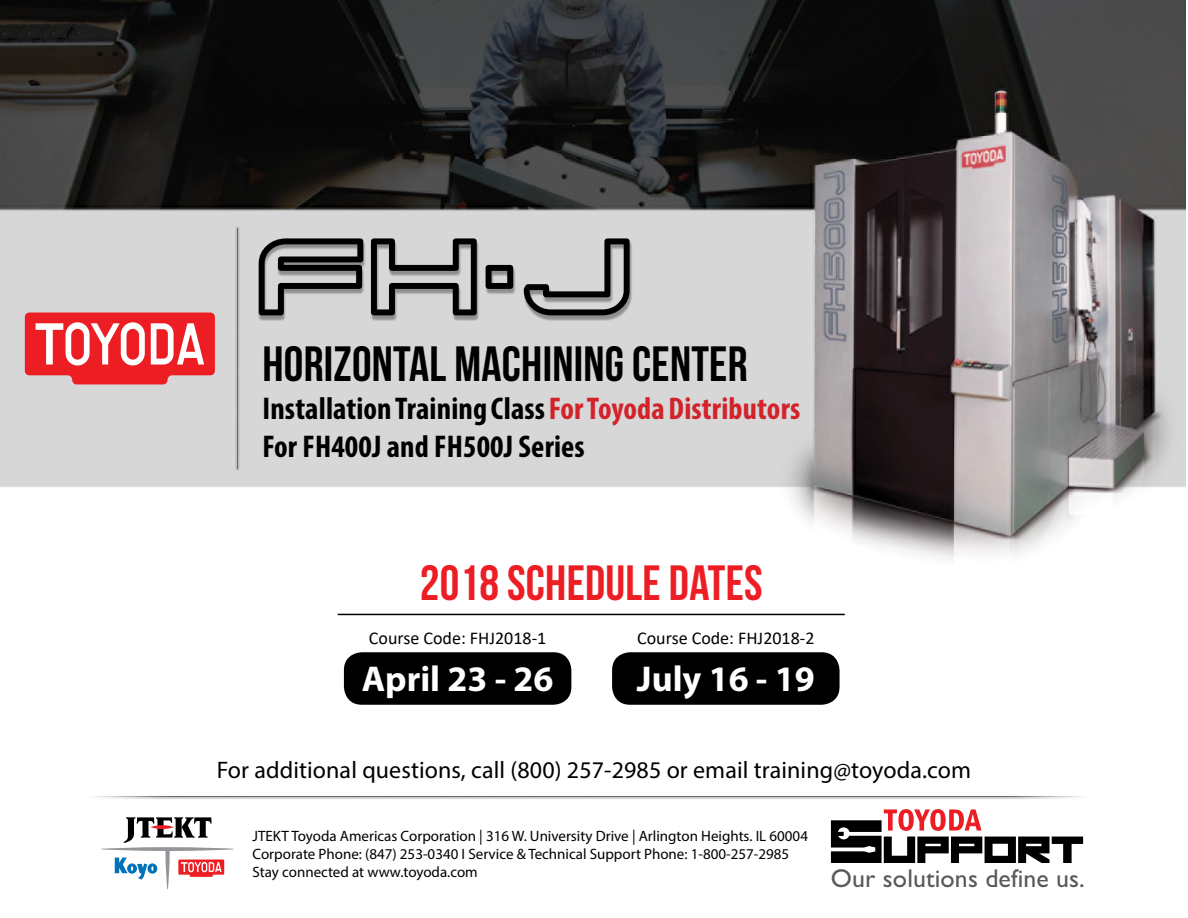
<style>
.page{position:relative;width:1188px;height:918px;background:#fff}
.page>*{position:absolute;margin:0;border:0;box-sizing:border-box;transform-origin:0 0}
.t1{font:49.5px "Bebas Neue";letter-spacing:.005em;color:#000}
.t2{font:49.5px "Bebas Neue";letter-spacing:.005em;color:#ed1d24}
.t3{font:700 36px "Myriad Pro";color:#fff}
.t4{font:700 condensed 31.5px/37.8px "Myriad Pro";letter-spacing:.005em;color:#000}
.t5{font:25.8px "Gill Sans";letter-spacing:.005em;color:#58595b}
.t6{font:24px "Myriad Pro";letter-spacing:.005em;color:#000}
.t7{font:18px "Calibri";color:#000}
.t8{font:15px/18px "Myriad Pro";color:#000}
.s1{color:#d2232a}
</style>
<div class="page">
<img style="left:0;top:0;width:1185px;height:890px">
<svg style="left:831px;top:809px;width:252px;height:54px"></svg>
<svg style="left:25px;top:313px;width:190px;height:71px"></svg>
<svg style="left:102px;top:817px;width:132px;height:72px"></svg>
<div style="left:258px;top:241px;width:374px;height:80px;background:#000;opacity:.34"></div>
<svg style="left:524px;top:238px;width:106px;height:77px;background:#9d9d9d"></svg>
<svg style="left:486px;top:265px;width:27px;height:24px"></svg>
<svg style="left:259px;top:238px;width:104px;height:77px;background:#7e7e7e"></svg>
<svg style="left:371px;top:238px;width:106px;height:77px;background:#898989"></svg>
<hr style="left:338px;top:614px;width:507px;height:1px;background:#000">
<div style="left:344px;top:652px;width:227px;height:53px;background:#000;border-radius:18px"></div>
<div style="left:612px;top:652px;width:228px;height:53px;background:#000;border-radius:18px"></div>
<h1 class="t1" style="left:262px;top:337px;width:487px">HORIZONTAL MACHINING CENTER</h1>
<h3 class="t4" style="left:262px;top:389px;width:539px">Installation Training Class <span class="s1">For Toyoda Distributors<br></span>For FH400J and FH500J Series</h3>
<h1 class="t2" style="left:420px;top:555px;width:344px">2018 SCHEDULE DATES</h1>
<p class="t7" style="left:369px;top:626px;width:179px">Course Code: FHJ2018-1</p>
<p class="t7" style="left:637px;top:626px;width:179px">Course Code: FHJ2018-2</p>
<h2 class="t3" style="left:362px;top:655px;width:193px">April 23 - 26</h2>
<h2 class="t3" style="left:637px;top:655px;width:179px">July 16 - 19</h2>
<h3 class="t6" style="left:217px;top:755px;width:756px">For additional questions, call (800) 257-2985 or email training@toyoda.com</h3>
<p class="t8" style="left:253px;top:827px;width:557px">JTEKT Toyoda Americas Corporation | 316 W. University Drive | Arlington Heights. IL 60004<br>Corporate Phone: (847) 253-0340 I Service &amp; Technical Support Phone: 1-800-257-2985<br>Stay connected at www.toyoda.com</p>
<h3 class="t5" style="left:831px;top:863px;width:256px">Our solutions define us.</h3>
</div>
